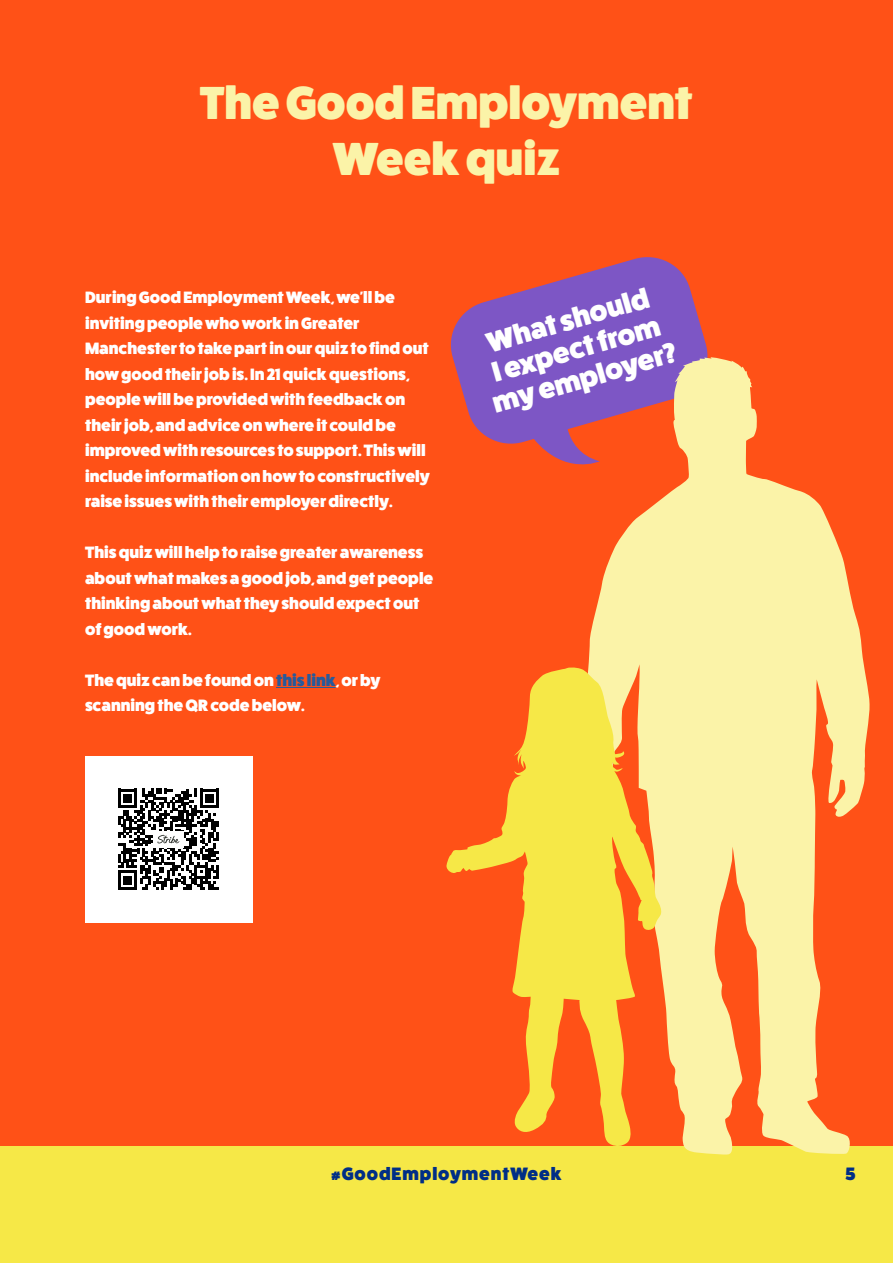
<style>
.page{position:relative;width:893px;height:1263px;background:#fff}
.page>*{position:absolute;margin:0;border:0;box-sizing:border-box;transform-origin:0 0}
.t1{font:46.5px/55.8px "Fat Frank Free";color:#fbf3a8;text-align:center}
.t2{font:800 28.5px/30px "Fat Frank";color:#fff;text-align:center}
.t3{font:800 18px "Fat Frank";letter-spacing:.05em;color:#002e86}
.t4{font:800 16.5px/25.5px "Fat Frank";color:#fff}
.s1{color:#275a9b}
</style>
<div class="page">
<div style="left:0;top:0;width:893px;height:1146px;background:#ff5117"></div>
<hr style="left:276px;top:687px;width:60px;height:1px;background:#275a9b">
<div style="left:0;top:1146px;width:893px;height:117px;background:#f6e847"></div>
<svg style="left:450px;top:257px;width:258px;height:208px;fill:#7d56c5"></svg>
<div style="left:85px;top:756px;width:167px;height:166px;background:#fff"></div>
<svg style="left:118px;top:789px;width:101px;height:100px"></svg>
<svg style="left:579px;top:357px;width:291px;height:798px;fill:#fbf3a8"></svg>
<svg style="left:446px;top:667px;width:216px;height:480px"></svg>
<h1 class="t1" style="left:200px;top:78px;width:494px">The Good Employment<br>Week quiz</h1>
<p class="t4" style="left:85px;top:285px;width:346px">During Good Employment Week, we'll be inviting people who work in Greater Manchester to take part in our quiz to find out how good their job is. In 21 quick questions, people will be provided with feedback on their job, and advice on where it could be improved with resources to support. This will include information on how to constructively raise issues with their employer directly.</p>
<p class="t4" style="left:85px;top:540px;width:350px">This quiz will help to raise greater awareness about what makes a good job, and get people thinking about what they should expect out of good work.</p>
<p class="t4" style="left:85px;top:667px;width:297px">The quiz can be found on <span class="s1">this link</span>, or by scanning the QR code below.</p>
<h2 class="t2" style="left:473px;top:332px;width:192px;rotate:-16deg">What should<br>I expect from my employer?</h2>
<p class="t3" style="left:331px;top:1164px;width:232px">#GoodEmploymentWeek</p>
<p class="t3" style="left:845px;top:1164px;width:12px">5</p>
</div>
